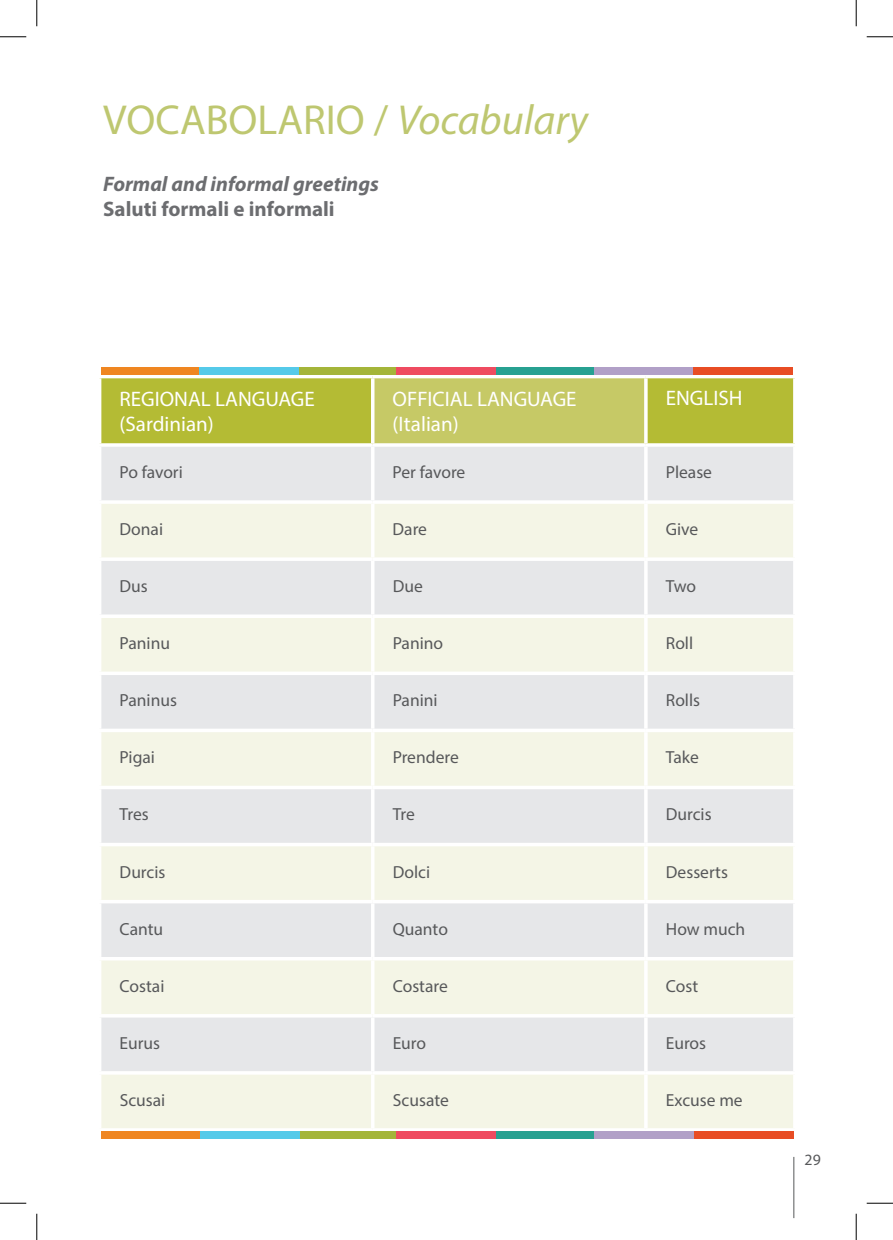
<style>
.page{position:relative;width:893px;height:1240px;background:#fff}
.page>*{position:absolute;margin:0;border:0;box-sizing:border-box;transform-origin:0 0}
.t1{font:42px "Myriad Pro";color:#bec770}
.t2{font:21px/25.2px "Myriad Pro";color:#fff}
.t3{font:italic 700 21px "Myriad Pro";color:#6c6d70}
.t4{font:700 21px "Myriad Pro";color:#6c6d70}
.t5{font:17.5px "Myriad Pro";color:#57585a}
.t6{font:15.75px "Myriad Pro";color:#57585a}
.s1{font-style:italic}
</style>
<div class="page">
<hr style="left:793px;top:1156px;width:1px;height:61px;background:#57585a">
<div style="left:101px;top:378px;width:691px;height:65px;background:#b4bb34"></div>
<div style="left:372px;top:376px;width:273px;height:69px;background:#c6c966"></div>
<div style="left:101px;top:447px;width:691px;height:53px;background:#e6e7e9"></div>
<svg style="left:101px;top:504px;width:691px;height:624px;background:#edeee7"></svg>
<hr style="left:372px;top:375px;width:273px;height:3px;background:#fff">
<hr style="left:371px;top:378px;width:3px;height:65px;background:#fff">
<svg style="left:643px;top:378px;width:4px;height:65px"></svg>
<svg style="left:792px;top:378px;width:3px;height:65px"></svg>
<hr style="left:372px;top:443px;width:273px;height:3px;background:#fff">
<svg style="left:792px;top:447px;width:1px;height:53px"></svg>
<hr style="left:371px;top:561px;width:3px;height:53px;background:#fff">
<svg style="left:643px;top:561px;width:4px;height:53px"></svg>
<svg style="left:792px;top:561px;width:1px;height:53px"></svg>
<hr style="left:371px;top:675px;width:3px;height:53px;background:#fff">
<svg style="left:643px;top:675px;width:4px;height:53px"></svg>
<svg style="left:792px;top:675px;width:1px;height:53px"></svg>
<hr style="left:371px;top:1017px;width:3px;height:54px;background:#fff">
<svg style="left:643px;top:1017px;width:4px;height:54px"></svg>
<svg style="left:792px;top:1017px;width:1px;height:54px"></svg>
<hr style="left:371px;top:504px;width:3px;height:53px;background:#fff">
<svg style="left:643px;top:504px;width:4px;height:53px"></svg>
<svg style="left:792px;top:504px;width:1px;height:53px"></svg>
<hr style="left:98px;top:557px;width:274px;height:4px;background:#fff">
<hr style="left:372px;top:557px;width:273px;height:4px;background:#fff">
<hr style="left:645px;top:557px;width:151px;height:4px;background:#fff">
<svg style="left:101px;top:614px;width:271px;height:4px"></svg>
<svg style="left:101px;top:671px;width:271px;height:4px"></svg>
<svg style="left:372px;top:614px;width:273px;height:4px"></svg>
<hr style="left:371px;top:618px;width:3px;height:53px;background:#fff">
<svg style="left:372px;top:671px;width:273px;height:4px"></svg>
<svg style="left:645px;top:614px;width:148px;height:4px"></svg>
<svg style="left:643px;top:618px;width:4px;height:53px"></svg>
<svg style="left:792px;top:618px;width:1px;height:53px"></svg>
<svg style="left:645px;top:671px;width:148px;height:4px"></svg>
<svg style="left:101px;top:1013px;width:271px;height:4px"></svg>
<hr style="left:371px;top:960px;width:3px;height:53px;background:#fff">
<svg style="left:372px;top:1013px;width:273px;height:4px"></svg>
<svg style="left:643px;top:960px;width:4px;height:53px"></svg>
<svg style="left:792px;top:960px;width:1px;height:53px"></svg>
<svg style="left:645px;top:1013px;width:148px;height:4px"></svg>
<hr style="left:98px;top:1071px;width:274px;height:3px;background:#fff">
<hr style="left:372px;top:1071px;width:273px;height:3px;background:#fff">
<hr style="left:371px;top:1074px;width:3px;height:54px;background:#fff">
<hr style="left:645px;top:1071px;width:151px;height:3px;background:#fff">
<svg style="left:643px;top:1074px;width:4px;height:54px"></svg>
<svg style="left:792px;top:1075px;width:1px;height:53px"></svg>
<hr style="left:371px;top:446px;width:3px;height:54px;background:#fff">
<svg style="left:643px;top:447px;width:4px;height:53px"></svg>
<svg style="left:101px;top:728px;width:271px;height:4px"></svg>
<svg style="left:372px;top:728px;width:273px;height:4px"></svg>
<hr style="left:371px;top:732px;width:3px;height:53px;background:#fff">
<svg style="left:645px;top:728px;width:148px;height:4px"></svg>
<svg style="left:643px;top:732px;width:4px;height:53px"></svg>
<svg style="left:792px;top:732px;width:1px;height:53px"></svg>
<svg style="left:101px;top:785px;width:271px;height:4px"></svg>
<svg style="left:372px;top:785px;width:273px;height:4px"></svg>
<hr style="left:371px;top:789px;width:3px;height:53px;background:#fff">
<svg style="left:645px;top:785px;width:148px;height:4px"></svg>
<svg style="left:643px;top:789px;width:4px;height:53px"></svg>
<svg style="left:792px;top:789px;width:1px;height:53px"></svg>
<svg style="left:101px;top:842px;width:271px;height:4px"></svg>
<svg style="left:372px;top:842px;width:273px;height:4px"></svg>
<hr style="left:371px;top:846px;width:3px;height:53px;background:#fff">
<svg style="left:645px;top:842px;width:148px;height:4px"></svg>
<svg style="left:643px;top:846px;width:4px;height:53px"></svg>
<svg style="left:792px;top:846px;width:1px;height:53px"></svg>
<svg style="left:101px;top:899px;width:271px;height:4px"></svg>
<svg style="left:101px;top:956px;width:271px;height:4px"></svg>
<svg style="left:372px;top:899px;width:273px;height:4px"></svg>
<hr style="left:371px;top:903px;width:3px;height:53px;background:#fff">
<svg style="left:372px;top:956px;width:273px;height:4px"></svg>
<svg style="left:645px;top:899px;width:148px;height:4px"></svg>
<svg style="left:643px;top:903px;width:4px;height:53px"></svg>
<svg style="left:792px;top:903px;width:1px;height:53px"></svg>
<svg style="left:645px;top:956px;width:148px;height:4px"></svg>
<div style="left:101px;top:1131px;width:100px;height:7px;background:#ef8621"></div>
<div style="left:298px;top:1131px;width:99px;height:7px;background:#a4b539"></div>
<div style="left:495px;top:1131px;width:100px;height:7px;background:#27a191"></div>
<div style="left:200px;top:1131px;width:99px;height:7px;background:#55cae9"></div>
<div style="left:396px;top:1131px;width:100px;height:7px;background:#ef4b60"></div>
<div style="left:594px;top:1131px;width:99px;height:7px;background:#b1a0c7"></div>
<div style="left:693px;top:1131px;width:99px;height:7px;background:#e84d24"></div>
<div style="left:101px;top:367px;width:99px;height:7px;background:#ef8621"></div>
<div style="left:298px;top:367px;width:99px;height:7px;background:#a4b539"></div>
<div style="left:495px;top:367px;width:99px;height:7px;background:#27a191"></div>
<div style="left:200px;top:367px;width:99px;height:7px;background:#55cae9"></div>
<div style="left:396px;top:367px;width:99px;height:7px;background:#ef4b60"></div>
<div style="left:594px;top:367px;width:99px;height:7px;background:#b1a0c7"></div>
<div style="left:693px;top:367px;width:99px;height:7px;background:#e84d24"></div>
<svg style="left:0;top:36px;width:26px;height:1px"></svg>
<svg style="left:866px;top:36px;width:26px;height:1px"></svg>
<svg style="left:0;top:1202px;width:26px;height:1px"></svg>
<svg style="left:866px;top:1202px;width:26px;height:1px"></svg>
<svg style="left:36px;top:0;width:1px;height:26px"></svg>
<svg style="left:36px;top:1213px;width:1px;height:26px"></svg>
<svg style="left:855px;top:0;width:1px;height:26px"></svg>
<svg style="left:855px;top:1213px;width:1px;height:26px"></svg>
<h1 class="t1" style="left:103px;top:94px;width:486px">VOCABOLARIO / <span class="s1">Vocabulary</span></h1>
<p class="t3" style="left:103px;top:170px;width:277px">Formal and informal greetings</p>
<p class="t4" style="left:103px;top:195px;width:233px">Saluti formali e informali</p>
<p class="t2" style="left:119px;top:386px;width:197px">REGIONAL LANGUAGE (Sardinian)</p>
<p class="t2" style="left:392px;top:386px;width:185px">OFFICIAL LANGUAGE (Italian)</p>
<p class="t2" style="left:665px;top:385px;width:78px">ENGLISH</p>
<p class="t5" style="left:119px;top:461px;width:65px">Po favori</p>
<p class="t5" style="left:392px;top:461px;width:74px">Per favore</p>
<p class="t5" style="left:665px;top:461px;width:48px">Please</p>
<p class="t5" style="left:119px;top:518px;width:45px">Donai</p>
<p class="t5" style="left:392px;top:518px;width:36px">Dare</p>
<p class="t5" style="left:665px;top:518px;width:34px">Give</p>
<p class="t5" style="left:119px;top:575px;width:30px">Dus</p>
<p class="t5" style="left:392px;top:575px;width:32px">Due</p>
<p class="t5" style="left:665px;top:575px;width:32px">Two</p>
<p class="t5" style="left:119px;top:632px;width:52px">Paninu</p>
<p class="t5" style="left:392px;top:632px;width:52px">Panino</p>
<p class="t5" style="left:665px;top:632px;width:29px">Roll</p>
<p class="t5" style="left:119px;top:689px;width:59px">Paninus</p>
<p class="t5" style="left:392px;top:689px;width:46px">Panini</p>
<p class="t5" style="left:665px;top:689px;width:36px">Rolls</p>
<p class="t5" style="left:119px;top:746px;width:37px">Pigai</p>
<p class="t5" style="left:392px;top:746px;width:68px">Prendere</p>
<p class="t5" style="left:665px;top:746px;width:34px">Take</p>
<p class="t5" style="left:119px;top:803px;width:31px">Tres</p>
<p class="t5" style="left:392px;top:803px;width:24px">Tre</p>
<p class="t5" style="left:665px;top:803px;width:47px">Durcis</p>
<p class="t5" style="left:119px;top:860px;width:47px">Durcis</p>
<p class="t5" style="left:392px;top:860px;width:39px">Dolci</p>
<p class="t5" style="left:665px;top:860px;width:63px">Desserts</p>
<p class="t5" style="left:119px;top:917px;width:45px">Cantu</p>
<p class="t5" style="left:392px;top:917px;width:57px">Quanto</p>
<p class="t5" style="left:665px;top:917px;width:81px">How much</p>
<p class="t5" style="left:120px;top:974px;width:46px">Costai</p>
<p class="t5" style="left:392px;top:974px;width:57px">Costare</p>
<p class="t5" style="left:665px;top:974px;width:34px">Cost</p>
<p class="t5" style="left:120px;top:1032px;width:42px">Eurus</p>
<p class="t5" style="left:392px;top:1032px;width:35px">Euro</p>
<p class="t5" style="left:665px;top:1032px;width:42px">Euros</p>
<p class="t5" style="left:120px;top:1089px;width:47px">Scusai</p>
<p class="t5" style="left:392px;top:1089px;width:57px">Scusate</p>
<p class="t5" style="left:665px;top:1089px;width:78px">Excuse me</p>
<p class="t6" style="left:804px;top:1150px;width:18px">29</p>
</div>
